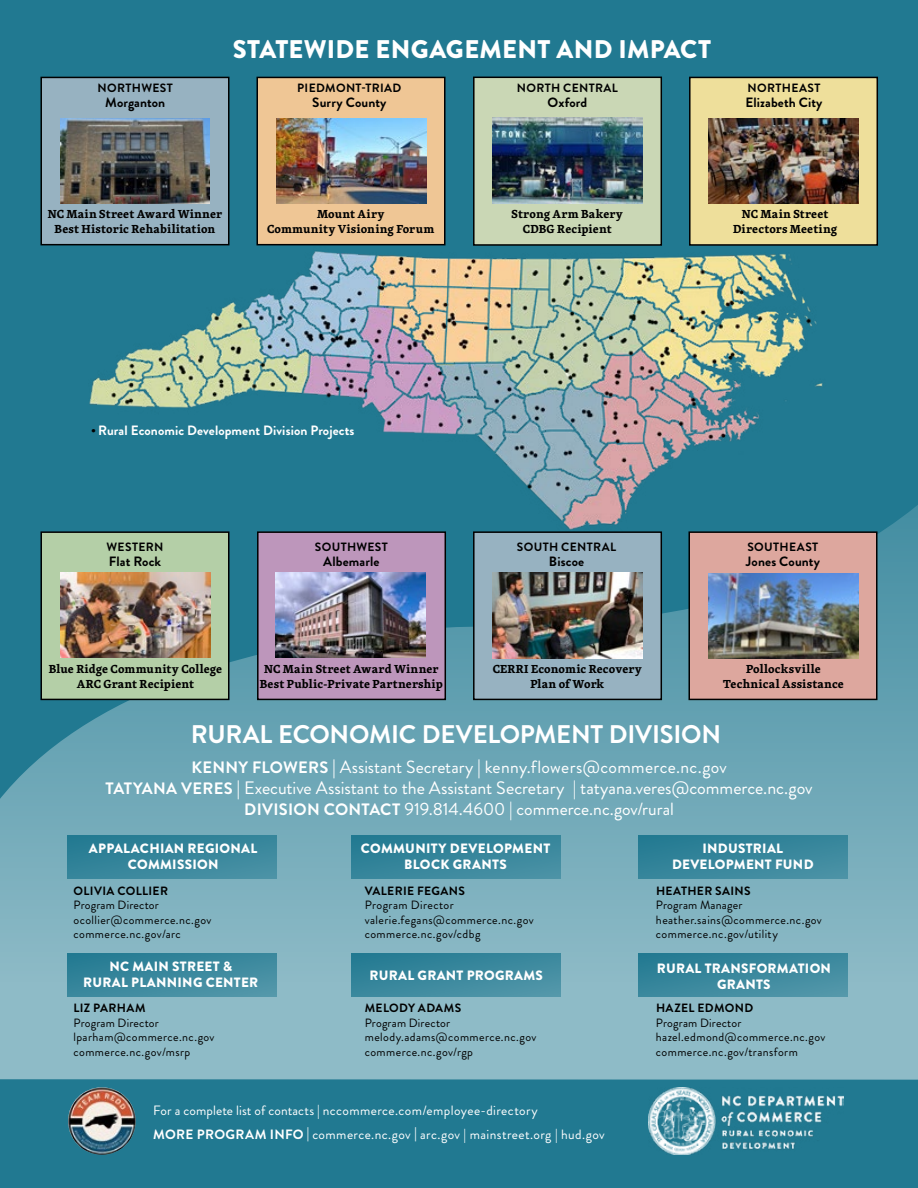
<style>
.page{position:relative;width:918px;height:1188px;background:#217991}
.page>*{position:absolute;margin:0;border:0;box-sizing:border-box;transform-origin:0 0}
.t1{font:700 25.5px "Brandon Grotesque";letter-spacing:-.01em;color:#fff}
.t2{font:900 25.5px "Brandon Grotesque";letter-spacing:.01em;color:#fff}
.t3{font:18px "Brandon Grotesque";letter-spacing:-.005em;color:#fff}
.t4{font:17.7px "Brandon Grotesque";color:#fff}
.t5{font:900 13.5px/16.2px "Brandon Grotesque";letter-spacing:.02em;color:#fff;text-align:center}
.t6{font:13.5px/24px "Brandon Grotesque";letter-spacing:.025em;color:#fff}
.t7{font:700 13.5px "Brandon Grotesque";letter-spacing:.01em;color:#000}
.t8{font:700 13.5px "Brandon Grotesque";letter-spacing:.005em;color:#fff}
.t9{font:12px/14.4px "Brandon Grotesque";letter-spacing:.03em;color:#000}
.t10{font:700 12px/15px "Skolar PE";letter-spacing:.015em;color:#000;text-align:center}
.t11{font:700 12px "Brandon Grotesque";letter-spacing:.03em;color:#000}
.s1{font-family:"Arial Rounded MT Bold";font-weight:400;font-size:12px;color:#000}
.s2{font-weight:700;font-size:16.5px}
.s3{font-weight:700;font-size:18px}
.s4{font-weight:700}
.s5{font-weight:900}
</style>
<div class="page">
<svg style="left:0;top:505px;width:918px;height:575px;background:#75abba"></svg>
<div style="left:351px;top:835px;width:210px;height:44px;background:linear-gradient(to right,#2c7f96,#428da1)"></div>
<div style="left:638px;top:953px;width:210px;height:44px;background:linear-gradient(to right,#2e8097,#4991a4)"></div>
<div style="left:68px;top:953px;width:209px;height:44px;background:linear-gradient(to right,#2e8097,#4991a4)"></div>
<div style="left:68px;top:835px;width:209px;height:44px;background:linear-gradient(to right,#2c7f96,#428da1)"></div>
<div style="left:638px;top:835px;width:210px;height:44px;background:linear-gradient(to right,#2c7f96,#428da1)"></div>
<div style="left:351px;top:953px;width:210px;height:44px;background:linear-gradient(to right,#2e8097,#4991a4)"></div>
<img style="left:68px;top:1087px;width:68px;height:68px;border-radius:34px">
<img style="left:80px;top:245px;width:761px;height:304px">
<div style="left:41px;top:77px;width:188px;height:168px;background:#97b2c1"></div>
<div style="left:40px;top:77px;width:190px;height:168px;border:2px solid #000"></div>
<div style="left:257px;top:77px;width:188px;height:168px;background:#efc695"></div>
<div style="left:256px;top:77px;width:190px;height:168px;border:2px solid #000"></div>
<div style="left:474px;top:77px;width:187px;height:168px;background:#cad7b5"></div>
<div style="left:473px;top:77px;width:189px;height:169px;border:2px solid #000"></div>
<div style="left:690px;top:77px;width:187px;height:168px;background:#eedf9b"></div>
<div style="left:689px;top:77px;width:189px;height:169px;border:2px solid #000"></div>
<img style="left:493px;top:118px;width:150px;height:85px">
<img style="left:708px;top:118px;width:150px;height:85px">
<img style="left:61px;top:118px;width:149px;height:85px">
<img style="left:277px;top:118px;width:149px;height:85px">
<div style="left:41px;top:532px;width:188px;height:167px;background:#b4cfa7"></div>
<div style="left:40px;top:531px;width:190px;height:169px;border:2px solid #000"></div>
<div style="left:258px;top:532px;width:187px;height:167px;background:#bd96bb"></div>
<div style="left:257px;top:531px;width:189px;height:169px;border:2px solid #000"></div>
<div style="left:474px;top:532px;width:187px;height:167px;background:#97b2c1"></div>
<div style="left:473px;top:531px;width:189px;height:169px;border:2px solid #000"></div>
<div style="left:689px;top:532px;width:188px;height:167px;background:#dda79e"></div>
<div style="left:688px;top:531px;width:190px;height:169px;border:2px solid #000"></div>
<img style="left:276px;top:572px;width:150px;height:86px">
<img style="left:492px;top:572px;width:151px;height:86px">
<img style="left:708px;top:573px;width:151px;height:85px">
<img style="left:60px;top:572px;width:150px;height:86px">
<img style="left:649px;top:1088px;width:194px;height:66px">
<p class="t11" style="left:98px;top:80px;width:77px">NORTHWEST</p>
<p class="t7" style="left:105px;top:93px;width:62px">Morganton</p>
<h1 class="t2" style="left:233px;top:31px;width:480px">STATEWIDE ENGAGEMENT AND IMPACT</h1>
<p class="t11" style="left:297px;top:80px;width:106px">PIEDMONT-TRIAD</p>
<p class="t7" style="left:312px;top:93px;width:76px">Surry County</p>
<p class="t11" style="left:517px;top:80px;width:103px">NORTH CENTRAL</p>
<p class="t7" style="left:548px;top:93px;width:41px">Oxford</p>
<p class="t11" style="left:747px;top:80px;width:75px">NORTHEAST</p>
<p class="t7" style="left:746px;top:93px;width:78px">Elizabeth City</p>
<p class="t10" style="left:48px;top:206px;width:176px">NC Main Street Award Winner<br>Best Historic Rehabilitation</p>
<p class="t10" style="left:267px;top:206px;width:169px">Mount Airy<br>Community Visioning Forum</p>
<p class="t10" style="left:512px;top:206px;width:113px">Strong Arm Bakery<br>CDBG Recipient</p>
<p class="t10" style="left:733px;top:206px;width:105px">NC Main Street<br>Directors Meeting</p>
<p class="t8" style="left:91px;top:421px;width:265px"><span class="s1">•</span> Rural Economic Development Division Projects</p>
<p class="t11" style="left:107px;top:539px;width:58px">WESTERN</p>
<p class="t7" style="left:109px;top:552px;width:54px">Flat Rock</p>
<p class="t11" style="left:315px;top:539px;width:75px">SOUTHWEST</p>
<p class="t7" style="left:323px;top:552px;width:58px">Albemarle</p>
<p class="t11" style="left:517px;top:539px;width:101px">SOUTH CENTRAL</p>
<p class="t7" style="left:549px;top:552px;width:37px">Biscoe</p>
<p class="t11" style="left:747px;top:539px;width:72px">SOUTHEAST</p>
<p class="t7" style="left:746px;top:552px;width:76px">Jones County</p>
<p class="t10" style="left:49px;top:661px;width:175px">Blue Ridge Community College<br>ARC Grant Recipient</p>
<p class="t10" style="left:260px;top:661px;width:185px">NC Main Street Award Winner<br>Best Public-Private Partnership</p>
<p class="t10" style="left:493px;top:661px;width:151px">CERRI Economic Recovery<br>Plan of Work</p>
<p class="t10" style="left:723px;top:661px;width:122px">Pollocksville<br>Technical Assistance</p>
<h1 class="t1" style="left:191px;top:717px;width:532px">RURAL ECONOMIC DEVELOPMENT DIVISION</h1>
<h3 class="t4" style="left:191px;top:755px;width:537px"><span class="s2">KENNY FLOWERS</span> <span class="s3">|</span> Assistant Secretary <span class="s3">|</span> kenny.flowers@commerce.nc.gov</h3>
<h2 class="t3" style="left:106px;top:776px;width:708px"><span class="s2">TATYANA VERES</span> <span class="s4">|</span> Executive Assistant to the Assistant Secretary | tatyana.veres@commerce.nc.gov</h2>
<h3 class="t4" style="left:244px;top:797px;width:431px"><span class="s2">DIVISION CONTACT</span> 919.814.4600 | commerce.nc.gov/rural</h3>
<p class="t5" style="left:361px;top:840px;width:191px">COMMUNITY DEVELOPMENT<br>BLOCK GRANTS</p>
<p class="t5" style="left:89px;top:840px;width:170px">APPALACHIAN REGIONAL<br>COMMISSION</p>
<p class="t5" style="left:672px;top:840px;width:143px">INDUSTRIAL<br>DEVELOPMENT FUND</p>
<p class="t11" style="left:74px;top:882px;width:96px">OLIVIA COLLIER</p>
<p class="t9" style="left:73px;top:898px;width:139px">Program Director ocollier@commerce.nc.gov commerce.nc.gov/arc</p>
<p class="t5" style="left:83px;top:959px;width:177px">NC MAIN STREET &amp;<br>RURAL PLANNING CENTER</p>
<p class="t11" style="left:74px;top:1000px;width:74px">LIZ PARHAM</p>
<p class="t9" style="left:73px;top:1016px;width:143px">Program Director lparham@commerce.nc.gov commerce.nc.gov/msrp</p>
<p class="t11" style="left:365px;top:882px;width:102px">VALERIE FEGANS</p>
<p class="t9" style="left:365px;top:898px;width:170px">Program Director valerie.fegans@commerce.nc.gov commerce.nc.gov/cdbg</p>
<p class="t5" style="left:370px;top:968px;width:175px">RURAL GRANT PROGRAMS</p>
<p class="t11" style="left:365px;top:1000px;width:98px">MELODY ADAMS</p>
<p class="t9" style="left:365px;top:1016px;width:173px">Program Director melody.adams@commerce.nc.gov commerce.nc.gov/rgp</p>
<p class="t6" style="left:153px;top:1098px;width:453px">For a complete list of contacts | nccommerce.com/employee-directory<br><span class="s4">MORE PROGRAM INFO |</span> commerce.nc.gov <span class="s5">|</span> arc.gov | mainstreet.org | hud.gov</p>
<p class="t11" style="left:656px;top:882px;width:96px">HEATHER SAINS</p>
<p class="t9" style="left:656px;top:898px;width:167px">Program Manager heather.sains@commerce.nc.gov commerce.nc.gov/utility</p>
<p class="t5" style="left:657px;top:960px;width:176px">RURAL TRANSFORMATION<br>GRANTS</p>
<p class="t11" style="left:656px;top:1000px;width:99px">HAZEL EDMOND</p>
<p class="t9" style="left:656px;top:1016px;width:171px">Program Director hazel.edmond@commerce.nc.gov commerce.nc.gov/transform</p>
</div>
